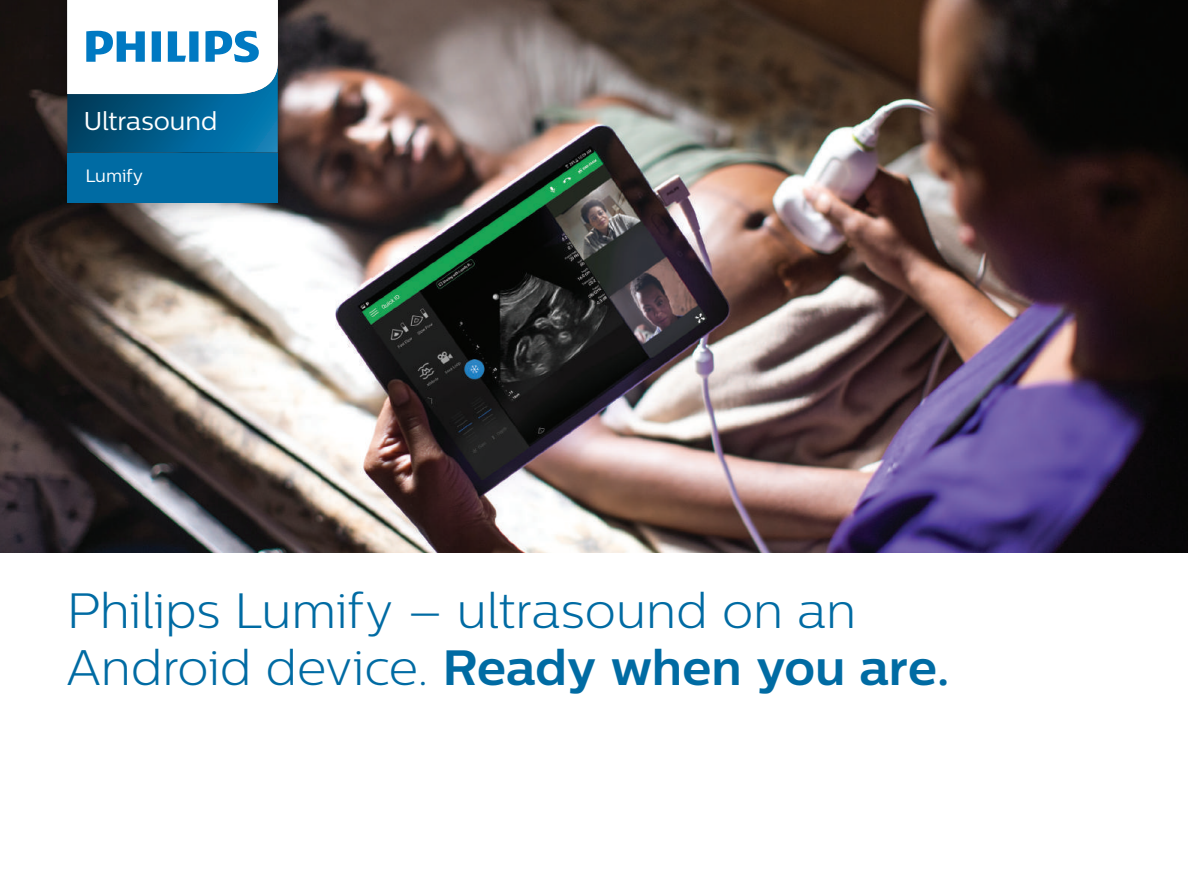
<style>
.page{position:relative;width:1188px;height:893px;background:#fff}
.page>*{position:absolute;margin:0;border:0;box-sizing:border-box;transform-origin:0 0}
.t1{font:300 49.5px/57px "Centrale Sans";letter-spacing:-.005em;color:#006ba3}
.t2{font:25.8px "Centrale Sans";letter-spacing:-.005em;color:#fff}
.t3{font:17.85px "Centrale Sans";letter-spacing:-.005em;color:#fff}
.s1{font-weight:700}
</style>
<div class="page">
<img style="left:0;top:0;width:1188px;height:552px">
<img style="left:42px;top:0;width:261px;height:127px">
<svg style="left:67px;top:0;width:211px;height:127px"></svg>
<img style="left:42px;top:127px;width:261px;height:101px">
<div style="left:67px;top:152px;width:211px;height:50px;background:#006ba3"></div>
<p class="t2" style="left:84px;top:106px;width:135px">Ultrasound</p>
<p class="t3" style="left:85px;top:166px;width:59px">Lumify</p>
<p class="t1" style="left:67px;top:582px;width:884px">Philips Lumify – ultrasound on an<br>Android device. <span class="s1">Ready when you are.</span></p>
</div>
